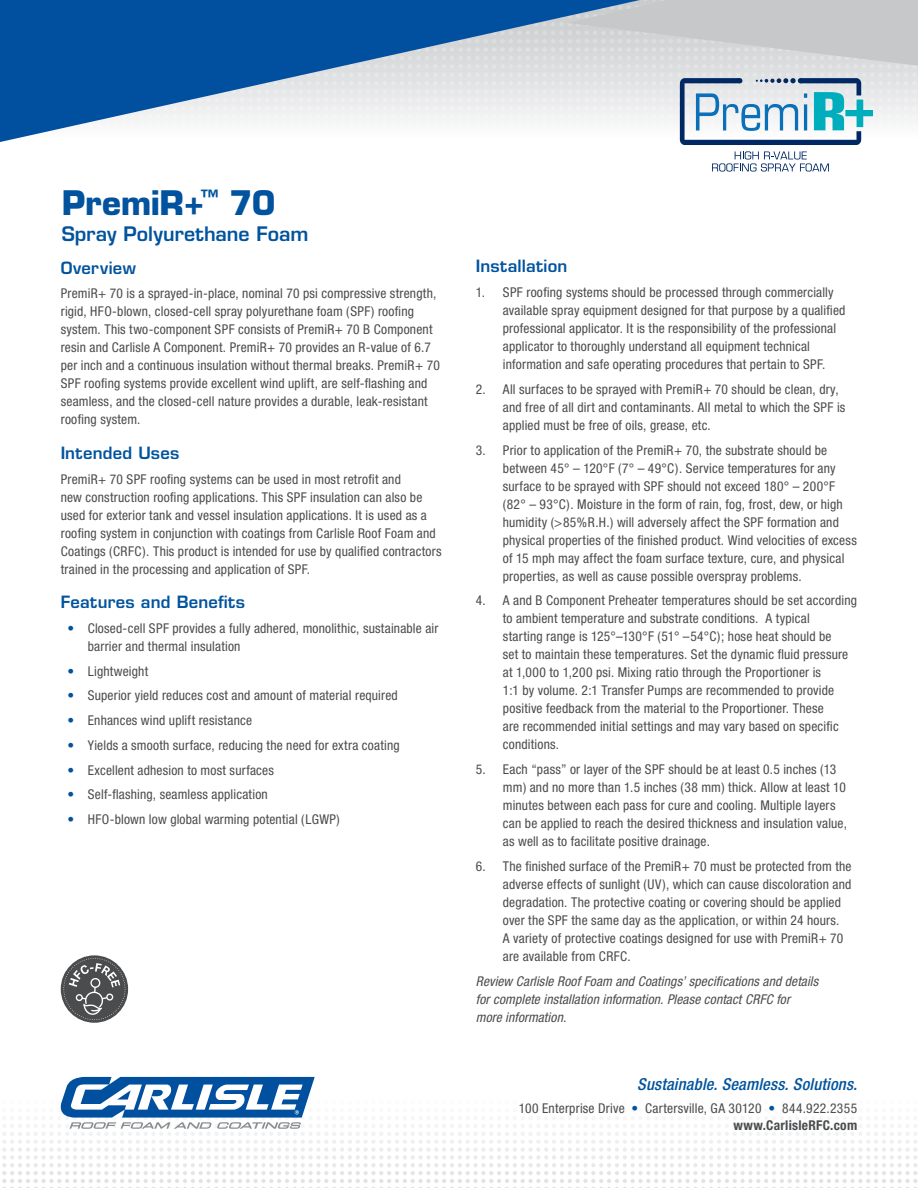
<style>
.page{position:relative;width:918px;height:1188px;background:#fff}
.page>*{position:absolute;margin:0;border:0;box-sizing:border-box;transform-origin:0 0}
.Body_Text{font:700 33px "Eurostile";letter-spacing:-.005em;color:#01539e}
.Body_Text-2{font:600 19.5px "Eurostile";letter-spacing:-.005em;color:#01539e}
.t1{font:600 16.5px "Eurostile";letter-spacing:.015em;color:#01539e}
.t2{font:italic 500 condensed 16.5px "Helvetica Neue";letter-spacing:.01em;color:#01539e}
.t3{font:condensed 13.5px/18px "Helvetica Neue";letter-spacing:.015em;color:#4b4c4d}
.t4{font:italic condensed 13.5px/18px "Helvetica Neue";letter-spacing:.01em;color:#4b4c4d}
.t5{font:700 condensed 13.5px "Helvetica Neue";letter-spacing:.02em;color:#4b4c4d}
.s1{color:#01539e}
</style>
<div class="page">
<svg style="left:2px;top:1077px;width:915px;height:111px"></svg>
<svg style="left:0;top:0;width:918px;height:171px"></svg>
<svg style="left:61px;top:955px;width:67px;height:68px"></svg>
<svg style="left:64px;top:958px;width:61px;height:62px"></svg>
<p class="Body_Text" style="left:62px;top:183px;width:215px">PremiR+<sup>™</sup> 70</p>
<p class="Body_Text-2" style="left:62px;top:221px;width:248px">Spray Polyurethane Foam</p>
<p class="t1" style="left:61px;top:257px;width:77px">Overview</p>
<p class="t3" style="left:61px;top:284px;width:381px">PremiR+ 70 is a sprayed-in-place, nominal 70 psi compressive strength, rigid, HFO-blown, closed-cell spray polyurethane foam (SPF) roofing system. This two-component SPF consists of PremiR+ 70 B Component resin and Carlisle A Component. PremiR+ 70 provides an R-value of 6.7 per inch and a continuous insulation without thermal breaks. PremiR+ 70<br>SPF roofing systems provide excellent wind uplift, are self-flashing and seamless, and the closed-cell nature provides a durable, leak-resistant roofing system.</p>
<p class="t1" style="left:61px;top:442px;width:120px">Intended Uses</p>
<p class="t3" style="left:61px;top:470px;width:382px">PremiR+ 70 SPF roofing systems can be used in most retrofit and<br>new construction roofing applications. This SPF insulation can also be used for exterior tank and vessel insulation applications. It is used as a roofing system in conjunction with coatings from Carlisle Roof Foam and Coatings (CRFC). This product is intended for use by qualified contractors trained in the processing and application of SPF.</p>
<p class="t1" style="left:61px;top:592px;width:186px">Features and Benefits</p>
<p class="t3" style="left:88px;top:619px;width:352px;text-indent:-20px"><span class="s1">•</span> Closed-cell SPF provides a fully adhered, monolithic, sustainable air barrier and thermal insulation</p>
<p class="t3" style="left:68px;top:662px;width:82px"><span class="s1">•</span> Lightweight</p>
<p class="t3" style="left:68px;top:686px;width:332px"><span class="s1">•</span> Superior yield reduces cost and amount of material required</p>
<p class="t3" style="left:68px;top:711px;width:186px"><span class="s1">•</span> Enhances wind uplift resistance</p>
<p class="t3" style="left:68px;top:736px;width:334px"><span class="s1">•</span> Yields a smooth surface, reducing the need for extra coating</p>
<p class="t3" style="left:68px;top:761px;width:208px"><span class="s1">•</span> Excellent adhesion to most surfaces</p>
<p class="t3" style="left:68px;top:785px;width:202px"><span class="s1">•</span> Self-flashing, seamless application</p>
<p class="t3" style="left:68px;top:810px;width:274px"><span class="s1">•</span> HFO-blown low global warming potential (LGWP)</p>
<p class="t1" style="left:476px;top:256px;width:93px">Installation</p>
<p class="t3" style="left:503px;top:283px;width:344px;text-indent:-27px">1. SPF roofing systems should be processed through commercially available spray equipment designed for that purpose by a qualified professional applicator. It is the responsibility of the professional applicator to thoroughly understand all equipment technical information and safe operating procedures that pertain to SPF.</p>
<p class="t3" style="left:503px;top:380px;width:344px;text-indent:-27px">2. All surfaces to be sprayed with PremiR+ 70 should be clean, dry, and free of all dirt and contaminants. All metal to which the SPF is applied must be free of oils, grease, etc.</p>
<p class="t3" style="left:503px;top:441px;width:355px;text-indent:-27px">3. Prior to application of the PremiR+ 70, the substrate should be between 45° – 120°F (7° – 49°C). Service temperatures for any surface to be sprayed with SPF should not exceed 180° – 200°F (82° – 93°C). Moisture in the form of rain, fog, frost, dew, or high humidity (&gt;85%R.H.) will adversely affect the SPF formation and physical properties of the finished product. Wind velocities of excess of 15 mph may affect the foam surface texture, cure, and physical properties, as well as cause possible overspray problems.</p>
<p class="t3" style="left:503px;top:592px;width:356px;text-indent:-27px">4. A and B Component Preheater temperatures should be set according to ambient temperature and substrate conditions. A typical<br>starting range is 125°–130°F (51° –54°C); hose heat should be<br>set to maintain these temperatures. Set the dynamic fluid pressure at 1,000 to 1,200 psi. Mixing ratio through the Proportioner is<br>1:1 by volume. 2:1 Transfer Pumps are recommended to provide positive feedback from the material to the Proportioner. These<br>are recommended initial settings and may vary based on specific conditions.</p>
<p class="t3" style="left:503px;top:760px;width:346px;text-indent:-27px">5. Each “pass” or layer of the SPF should be at least 0.5 inches (13 mm) and no more than 1.5 inches (38 mm) thick. Allow at least 10 minutes between each pass for cure and cooling. Multiple layers can be applied to reach the desired thickness and insulation value, as well as to facilitate positive drainage.</p>
<p class="t3" style="left:503px;top:857px;width:350px;text-indent:-27px">6. The finished surface of the PremiR+ 70 must be protected from the adverse effects of sunlight (UV), which can cause discoloration and degradation. The protective coating or covering should be applied over the SPF the same day as the application, or within 24 hours.<br>A variety of protective coatings designed for use with PremiR+ 70 are available from CRFC.</p>
<p class="t4" style="left:476px;top:972px;width:344px">Review Carlisle Roof Foam and Coatings’ specifications and details for complete installation information. Please contact CRFC for more information.</p>
<p class="t2" style="left:637px;top:1074px;width:221px">Sustainable. Seamless. Solutions.</p>
<p class="t3" style="left:519px;top:1099px;width:340px">100 Enterprise Drive <span class="s1">•</span> Cartersville, GA 30120 <span class="s1">•</span> 844.922.2355</p>
<p class="t5" style="left:733px;top:1117px;width:125px">www.CarlisleRFC.com</p>
</div>
